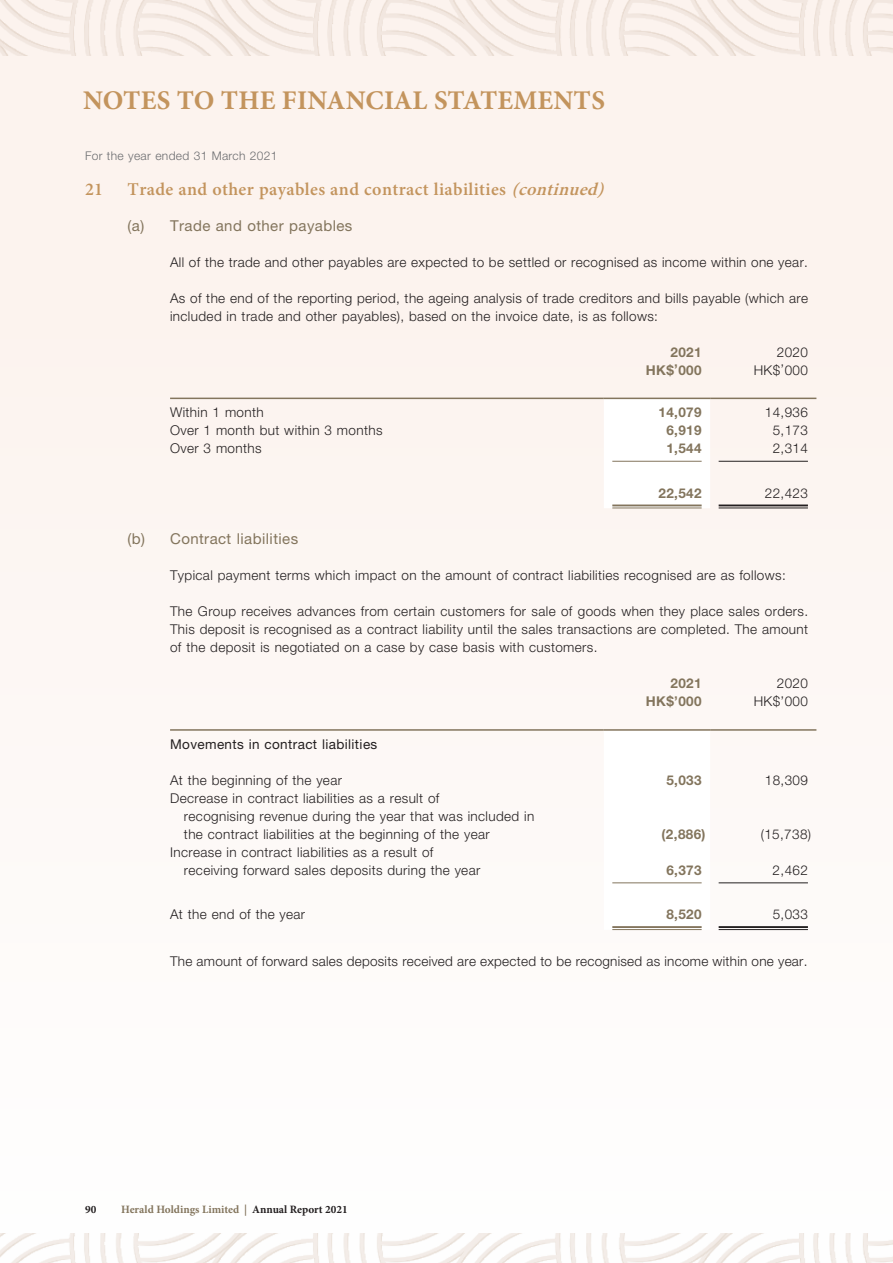
<style>
.page{position:relative;width:893px;height:1263px;background:#fcf3ee}
.page>*{position:absolute;margin:0;border:0;box-sizing:border-box;transform-origin:0 0}
.t1{font:700 27px "Minion Pro";letter-spacing:.005em;color:#c3945d}
.t2{font:600 18px "Minion Pro";letter-spacing:.02em;color:#c3945d}
.t3{font:15px "Helvetica Neue LT Std";letter-spacing:.03em;color:#83755d}
.t4{font:300 13.5px/18px "Helvetica Neue LT Std";letter-spacing:.03em;color:#231f20}
.t5{font:700 13.5px "Helvetica Neue LT Std";letter-spacing:.03em;color:#83755d}
.t6{font:13.5px "Helvetica Neue LT Std";letter-spacing:.03em;color:#231f20}
.t7{font:300 12px "Helvetica Neue LT Std";letter-spacing:.03em;color:#6c6d70}
.t8{font:700 11.25px "Minion Pro";color:#83755d}
.t9{font:700 11.25px "Minion Pro";color:#231f20}
.s1{font-style:italic}
.s2{color:#231f20}
</style>
<div class="page">
<img style="left:0;top:1233px;width:893px;height:30px">
<img style="left:0;top:0;width:893px;height:56px">
<div style="left:604px;top:399px;width:106px;height:109px;background:#fff"></div>
<hr style="left:170px;top:398px;width:434px;height:1px;background:#83755d">
<hr style="left:604px;top:398px;width:106px;height:1px;background:#83755d">
<hr style="left:710px;top:398px;width:106px;height:1px;background:#83755d">
<hr style="left:612px;top:461px;width:90px;height:1px;background:#83755d">
<hr style="left:719px;top:461px;width:89px;height:1px;background:#231f20">
<hr style="left:612px;top:504px;width:90px;height:2px;background:#83755d">
<hr style="left:612px;top:508px;width:90px;height:1px;background:#83755d">
<hr style="left:719px;top:504px;width:89px;height:2px;background:#231f20">
<hr style="left:719px;top:508px;width:89px;height:1px;background:#231f20">
<div style="left:604px;top:731px;width:106px;height:199px;background:#fff"></div>
<hr style="left:170px;top:729px;width:434px;height:2px;background:#83755d">
<hr style="left:604px;top:729px;width:106px;height:2px;background:#83755d">
<hr style="left:710px;top:729px;width:106px;height:2px;background:#83755d">
<hr style="left:612px;top:882px;width:90px;height:1px;background:#83755d">
<hr style="left:719px;top:882px;width:89px;height:1px;background:#231f20">
<hr style="left:612px;top:926px;width:90px;height:2px;background:#83755d">
<hr style="left:612px;top:929px;width:90px;height:1px;background:#83755d">
<hr style="left:719px;top:926px;width:89px;height:2px;background:#231f20">
<hr style="left:719px;top:929px;width:89px;height:1px;background:#231f20">
<h1 class="t1" style="left:83px;top:82px;width:523px">NOTES TO THE FINANCIAL STATEMENTS</h1>
<p class="t7" style="left:85px;top:148px;width:194px">For the year ended 31 March 2021</p>
<h2 class="t2" style="left:85px;top:176px;width:20px">21</h2>
<h2 class="t2" style="left:128px;top:176px;width:484px">Trade and other payables and contract liabilities <span class="s1">(continued)</span></h2>
<p class="t3" style="left:128px;top:216px;width:226px">(a) Trade and other payables</p>
<p class="t4" style="left:170px;top:253px;width:639px">All of the trade and other payables are expected to be settled or recognised as income within one year.</p>
<p class="t4" style="left:170px;top:289px;width:639px">As of the end of the reporting period, the ageing analysis of trade creditors and bills payable (which are included in trade and other payables), based on the invoice date, is as follows:</p>
<p class="t5" style="left:670px;top:343px;width:33px">2021</p>
<p class="t4" style="left:777px;top:343px;width:33px">2020</p>
<p class="t5" style="left:646px;top:361px;width:57px">HK$’000</p>
<p class="t4" style="left:754px;top:361px;width:56px">HK$’000</p>
<p class="t4" style="left:170px;top:403px;width:95px">Within 1 month</p>
<p class="t5" style="left:658px;top:404px;width:45px">14,079</p>
<p class="t4" style="left:765px;top:403px;width:45px">14,936</p>
<p class="t4" style="left:170px;top:421px;width:214px">Over 1 month but within 3 months</p>
<p class="t5" style="left:666px;top:422px;width:37px">6,919</p>
<p class="t4" style="left:773px;top:421px;width:37px">5,173</p>
<p class="t4" style="left:170px;top:439px;width:93px">Over 3 months</p>
<p class="t5" style="left:666px;top:440px;width:37px">1,544</p>
<p class="t4" style="left:773px;top:439px;width:37px">2,314</p>
<p class="t5" style="left:658px;top:484px;width:45px">22,542</p>
<p class="t4" style="left:765px;top:483px;width:45px">22,423</p>
<p class="t3" style="left:128px;top:530px;width:172px">(b) Contract liabilities</p>
<p class="t4" style="left:170px;top:566px;width:617px">Typical payment terms which impact on the amount of contract liabilities recognised are as follows:</p>
<p class="t4" style="left:170px;top:602px;width:640px;text-align:justify">The Group receives advances from certain customers for sale of goods when they place sales orders.<br>This deposit is recognised as a contract liability until the sales transactions are completed. The amount of the deposit is negotiated on a case by case basis with customers.</p>
<p class="t5" style="left:670px;top:675px;width:33px">2021</p>
<p class="t4" style="left:777px;top:674px;width:33px">2020</p>
<p class="t5" style="left:646px;top:693px;width:57px">HK$’000</p>
<p class="t4" style="left:754px;top:692px;width:56px">HK$’000</p>
<p class="t6" style="left:170px;top:736px;width:209px">Movements in contract liabilities</p>
<p class="t4" style="left:170px;top:771px;width:173px">At the beginning of the year</p>
<p class="t5" style="left:666px;top:771px;width:37px">5,033</p>
<p class="t4" style="left:765px;top:771px;width:45px">18,309</p>
<p class="t4" style="left:184px;top:789px;width:352px;text-indent:-14px">Decrease in contract liabilities as a result of<br>recognising revenue during the year that was included in the contract liabilities at the beginning of the year</p>
<p class="t5" style="left:662px;top:825px;width:46px">(2,886)</p>
<p class="t4" style="left:761px;top:825px;width:52px">(15,738)</p>
<p class="t4" style="left:184px;top:843px;width:298px;text-indent:-14px">Increase in contract liabilities as a result of receiving forward sales deposits during the year</p>
<p class="t5" style="left:666px;top:861px;width:37px">6,373</p>
<p class="t4" style="left:773px;top:861px;width:37px">2,462</p>
<p class="t4" style="left:170px;top:905px;width:137px">At the end of the year</p>
<p class="t5" style="left:666px;top:906px;width:37px">8,520</p>
<p class="t4" style="left:773px;top:905px;width:37px">5,033</p>
<p class="t4" style="left:170px;top:952px;width:639px">The amount of forward sales deposits received are expected to be recognised as income within one year.</p>
<p class="t9" style="left:85px;top:1201px;width:13px">90</p>
<p class="t8" style="left:121px;top:1201px;width:228px">Herald Holdings Limited | <span class="s2">Annual Report 2021</span></p>
</div>
